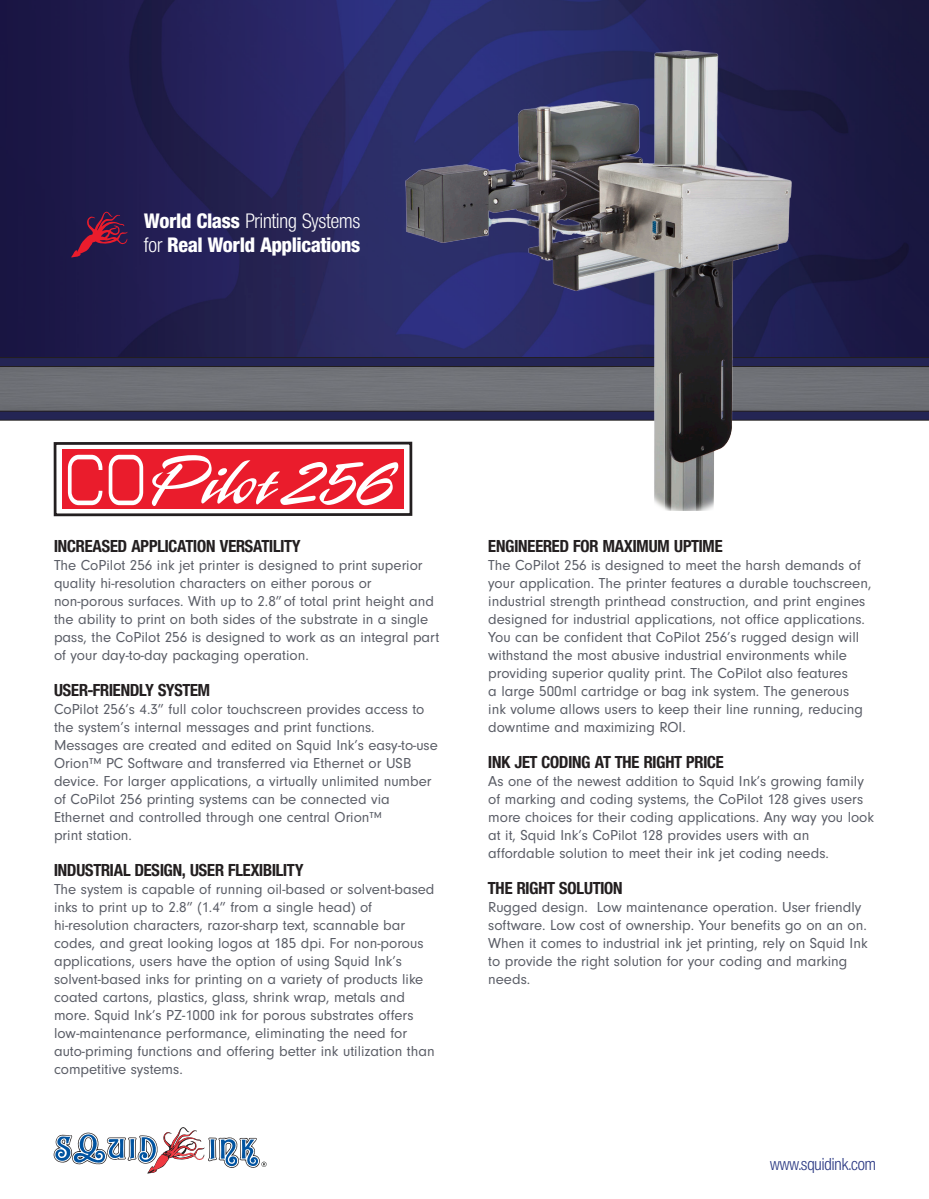
<style>
.page{position:relative;width:929px;height:1199px;background:#fff}
.page>*{position:absolute;margin:0;border:0;box-sizing:border-box;transform-origin:0 0}
.t1{font:condensed 21.75px "Nimbus San Nov D";color:#fff}
.t2{font:21.75px "Nimbus San Nov D Heav Cond";color:#fff}
.t3{font:700 condensed 18px "Nimbus San Nov D";color:#231f20}
.t4{font:condensed 18px "Nimbus San Nov D";color:#293782}
.t5{font:15px/18px "Neuzeit Gro T";color:#5a5d66}
.s1{font-family:"Nimbus San Nov D Heav Cond";font-stretch:normal}
.s2{font-family:"Nimbus San Nov D";font-stretch:condensed}
</style>
<div class="page">
<img style="left:0;top:0;width:929px;height:357px">
<div style="left:0;top:362px;width:929px;height:55px;background:#6f7176"></div>
<svg style="left:0;top:357px;width:314px;height:10px;background:#232349"></svg>
<svg style="left:0;top:411px;width:314px;height:9px;background:#23244e"></svg>
<svg style="left:53px;top:1127px;width:214px;height:46px"></svg>
<svg style="left:71px;top:211px;width:57px;height:46px;background:#4f1a43"></svg>
<img style="left:314px;top:39px;width:615px;height:471px">
<div style="left:55px;top:443px;width:356px;height:72px;background:#fff"></div>
<div style="left:54px;top:442px;width:358px;height:74px;border:3px solid #231f20"></div>
<div style="left:62px;top:449px;width:341px;height:59px;background:#ea1c2c"></div>
<svg style="left:68px;top:455px;width:34px;height:50px"></svg>
<svg style="left:109px;top:455px;width:34px;height:50px"></svg>
<svg style="left:152px;top:455px;width:246px;height:51px"></svg>
<h1 class="t1" style="left:144px;top:209px;width:217px"><span class="s1">World Class</span> Printing Systems</h1>
<h1 class="t2" style="left:144px;top:232px;width:218px"><span class="s2">for</span> Real World Applications</h1>
<p class="t3" style="left:54px;top:536px;width:248px">INCREASED APPLICATION VERSATILITY</p>
<p class="t5" style="left:54px;top:556px;width:387px">The CoPilot 256 ink jet printer is designed to print superior quality hi-resolution characters on either porous or non-porous surfaces. With up to 2.8” of total print height and the ability to print on both sides of the substrate in a single pass, the CoPilot 256 is designed to work as an integral part of your day-to-day packaging operation.</p>
<p class="t3" style="left:54px;top:680px;width:158px">USER-FRIENDLY SYSTEM</p>
<p class="t5" style="left:54px;top:700px;width:385px">CoPilot 256’s 4.3” full color touchscreen provides access to the system’s internal messages and print functions.<br>Messages are created and edited on Squid Ink’s easy-to-use Orion™ PC Software and transferred via Ethernet or USB device. For larger applications, a virtually unlimited number of CoPilot 256 printing systems can be connected via Ethernet and controlled through one central Orion™<br>print station.</p>
<p class="t3" style="left:54px;top:860px;width:251px">INDUSTRIAL DESIGN, USER FLEXIBILITY</p>
<p class="t5" style="left:54px;top:880px;width:382px">The system is capable of running oil-based or solvent-based inks to print up to 2.8” (1.4” from a single head) of hi-resolution characters, razor-sharp text, scannable bar codes, and great looking logos at 185 dpi. For non-porous applications, users have the option of using Squid Ink’s solvent-based inks for printing on a variety of products like coated cartons, plastics, glass, shrink wrap, metals and more. Squid Ink’s PZ-1000 ink for porous substrates offers low-maintenance performance, eliminating the need for auto-priming functions and offering better ink utilization than competitive systems.</p>
<p class="t3" style="left:488px;top:536px;width:236px">ENGINEERED FOR MAXIMUM UPTIME</p>
<p class="t5" style="left:488px;top:556px;width:385px">The CoPilot 256 is designed to meet the harsh demands of your application. The printer features a durable touchscreen, industrial strength printhead construction, and print engines designed for industrial applications, not office applications.<br>You can be confident that CoPilot 256’s rugged design will withstand the most abusive industrial environments while providing superior quality print. The CoPilot also features<br>a large 500ml cartridge or bag ink system. The generous<br>ink volume allows users to keep their line running, reducing downtime and maximizing ROI.</p>
<p class="t3" style="left:488px;top:752px;width:237px">INK JET CODING AT THE RIGHT PRICE</p>
<p class="t5" style="left:488px;top:772px;width:387px">As one of the newest addition to Squid Ink’s growing family of marking and coding systems, the CoPilot 128 gives users more choices for their coding applications. Any way you look at it, Squid Ink’s CoPilot 128 provides users with an affordable solution to meet their ink jet coding needs.</p>
<p class="t3" style="left:488px;top:878px;width:136px">THE RIGHT SOLUTION</p>
<p class="t5" style="left:488px;top:898px;width:381px">Rugged design. Low maintenance operation. User friendly software. Low cost of ownership. Your benefits go on an on.<br>When it comes to industrial ink jet printing, rely on Squid Ink to provide the right solution for your coding and marking needs.</p>
<p class="t4" style="left:770px;top:1154px;width:107px">www.squidink.com</p>
</div>
